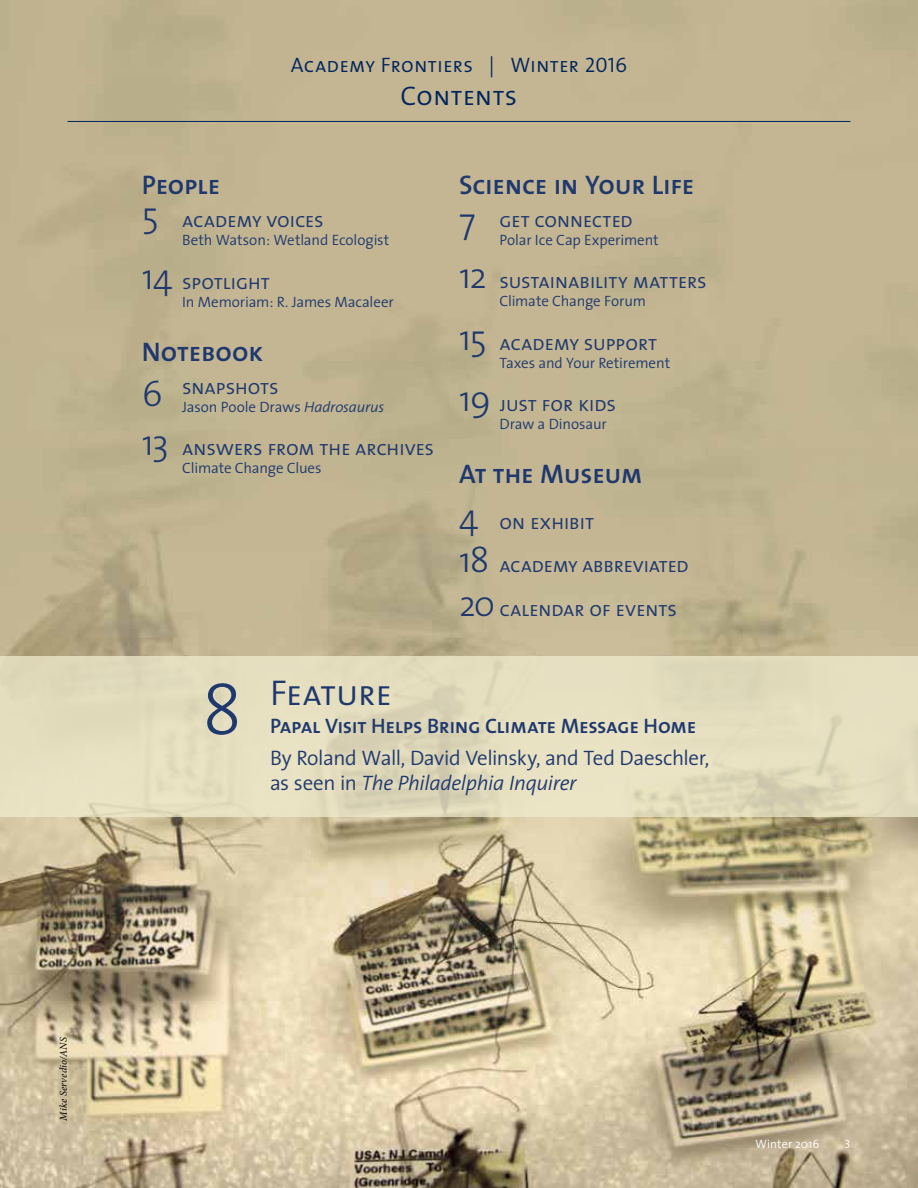
<style>
.page{position:relative;width:918px;height:1188px;background:#fff}
.page>*{position:absolute;margin:0;border:0;box-sizing:border-box;transform-origin:0 0}
.t1{font:300 72px "The Sans";color:#1f396e}
.t2{font:36px "The Sans Semi Light Caps";letter-spacing:-.02em;color:#1f396e}
.t3{font:27px "The Sans Semi Bold Caps";letter-spacing:-.01em;color:#1f396e}
.t4{font:27px "The Sans Semi Light Caps";letter-spacing:.01em;color:#00245d}
.t5{font:21px/43.2px "The Sans Semi Light Caps";letter-spacing:-.015em;color:#1f396e}
.t6{font:300 21px/25.2px "The Sans";letter-spacing:-.025em;color:#1f396e}
.t7{font:21px "The Sans Semi Bold Caps";letter-spacing:-.02em;color:#1f396e}
.t8{font:21px "The Sans Semi Light Caps";letter-spacing:.005em;color:#00245d}
.t9{font:300 15px "The Sans";letter-spacing:-.01em;color:#1f396e}
.t10{font:300 12px "The Sans";letter-spacing:.01em;color:#fff}
.t11{font:12px "The Sans Semi Light Caps";color:#fff}
.t12{font:italic 10.5px "Minion Pro";letter-spacing:.025em;color:#000}
.s1{font-family:"The Sans";font-weight:300;font-size:36px}
.s2{font-style:italic}
</style>
<div class="page">
<img style="left:0;top:0;width:918px;height:1188px">
<hr style="left:68px;top:121px;width:782px;height:1px;background:#00245d">
<svg style="left:0;top:656px;width:918px;height:160px;background:#e3dcbd"></svg>
<p class="t8" style="left:291px;top:48px;width:338px">Academy Frontiers | Winter 2016</p>
<p class="t4" style="left:401px;top:73px;width:118px">Contents</p>
<p class="t3" style="left:142px;top:163px;width:80px">People</p>
<p class="t5" style="left:142px;top:198px;width:183px"><span class="s1">5</span> academy voices</p>
<p class="t9" style="left:182px;top:228px;width:209px">Beth Watson: Wetland Ecologist</p>
<p class="t5" style="left:142px;top:259px;width:130px"><span class="s1">14</span> spotlight</p>
<p class="t9" style="left:182px;top:289px;width:213px">In Memoriam: R. James Macaleer</p>
<p class="t3" style="left:142px;top:329px;width:123px">Notebook</p>
<p class="t5" style="left:142px;top:364px;width:138px"><span class="s1">6</span> snapshots</p>
<p class="t9" style="left:182px;top:394px;width:203px">Jason Poole Draws <span class="s2">Hadrosaurus</span></p>
<p class="t5" style="left:142px;top:426px;width:294px"><span class="s1">13</span> answers from the archives</p>
<p class="t9" style="left:182px;top:455px;width:141px">Climate Change Clues</p>
<p class="t3" style="left:459px;top:163px;width:237px">Science in Your Life</p>
<p class="t5" style="left:459px;top:198px;width:175px"><span class="s1">7</span> get connected</p>
<p class="t9" style="left:500px;top:228px;width:161px">Polar Ice Cap Experiment</p>
<p class="t5" style="left:459px;top:259px;width:249px"><span class="s1">12</span> sustainability matters</p>
<p class="t9" style="left:500px;top:289px;width:148px">Climate Change Forum</p>
<p class="t5" style="left:459px;top:320px;width:200px"><span class="s1">15</span> academy support</p>
<p class="t9" style="left:500px;top:350px;width:172px">Taxes and Your Retirement</p>
<p class="t5" style="left:459px;top:382px;width:159px"><span class="s1">19</span> just for kids</p>
<p class="t9" style="left:500px;top:411px;width:109px">Draw a Dinosaur</p>
<p class="t3" style="left:459px;top:451px;width:185px">At the Museum</p>
<p class="t5" style="left:459px;top:500px;width:231px"><span class="s1">4</span> on exhibit<br><span class="s1">18</span> academy abbreviated<br><span class="s1">20</span> calendar of events</p>
<h1 class="t1" style="left:202px;top:650px;width:41px">8</h1>
<h2 class="t2" style="left:270px;top:663px;width:123px">Feature</h2>
<p class="t7" style="left:270px;top:708px;width:428px">Papal Visit Helps Bring Climate Message Home</p>
<p class="t6" style="left:270px;top:745px;width:441px">By Roland Wall, David Velinsky, and Ted Daeschler, as seen in <span class="s2">The Philadelphia Inquirer</span></p>
<p class="t12" style="left:56px;top:1120px;width:85px;rotate:-90deg">Mike Servedio/ANS</p>
<p class="t10" style="left:755px;top:1134px;width:66px">Winter 2016</p>
<p class="t11" style="left:844px;top:1134px;width:8px">3</p>
</div>
